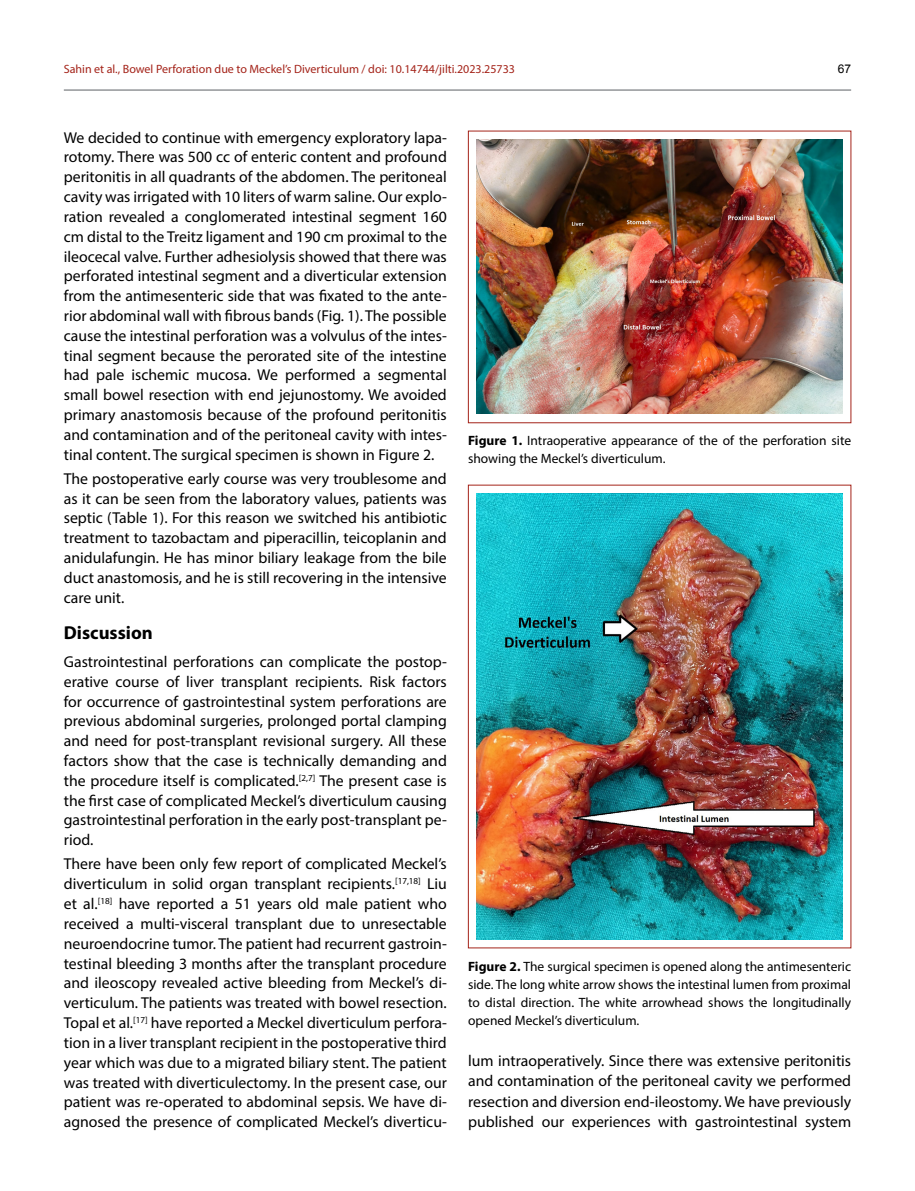
<style>
.page{position:relative;width:915px;height:1191px;background:#fff}
.page>*{position:absolute;margin:0;border:0;box-sizing:border-box;transform-origin:0 0}
.t1{font:700 18.75px "Myriad Pro";color:#000}
.t2{font:15.75px/19.8px "Myriad Pro";color:#000;text-align:justify}
.t3{font:13.5px/18px "Myriad Pro";color:#000}
.t4{font:12px "Myriad Pro";color:#a42319}
.t5{font:12px "Arial";color:#000}
.s1{font-weight:700}
</style>
<div class="page">
<hr style="left:64px;top:89px;width:786px;height:2px;background:#939598">
<img style="left:476px;top:139px;width:366px;height:275px">
<img style="left:476px;top:493px;width:366px;height:446px">
<p class="t4" style="left:64px;top:61px;width:452px">Sahin et al., Bowel Perforation due to Meckel’s Diverticulum / doi: 10.14744/jilti.2023.25733</p>
<p class="t5" style="left:837px;top:60px;width:15px">67</p>
<p class="t2" style="left:64px;top:127px;width:384px">We decided to continue with emergency exploratory lapa&shy;rotomy. There was 500 cc of enteric content and profound peritonitis in all quadrants of the abdomen. The peritoneal cavity was irrigated with 10 liters of warm saline. Our explo&shy;ration revealed a conglomerated intestinal segment 160 cm distal to the Treitz ligament and 190 cm proximal to the ileocecal valve. Further adhesiolysis showed that there was perforated intestinal segment and a diverticular extension from the antimesenteric side that was fixated to the ante&shy;rior abdominal wall with fibrous bands (Fig. 1). The possible cause the intestinal perforation was a volvulus of the intes&shy;tinal segment because the perorated site of the intestine had pale ischemic mucosa. We performed a segmental small bowel resection with end jejunostomy. We avoided primary anastomosis because of the profound peritonitis and contamination and of the peritoneal cavity with intes&shy;tinal content. The surgical specimen is shown in Figure 2.</p>
<p class="t2" style="left:64px;top:468px;width:384px">The postoperative early course was very troublesome and as it can be seen from the laboratory values, patients was septic (Table 1). For this reason we switched his antibiotic treatment to tazobactam and piperacillin, teicoplanin and anidulafungin. He has minor biliary leakage from the bile duct anastomosis, and he is still recovering in the intensive care unit.</p>
<p class="t1" style="left:64px;top:620px;width:91px">Discussion</p>
<p class="t2" style="left:64px;top:651px;width:384px">Gastrointestinal perforations can complicate the postop&shy;erative course of liver transplant recipients. Risk factors for occurrence of gastrointestinal system perforations are previous abdominal surgeries, prolonged portal clamping and need for post-transplant revisional surgery. All these factors show that the case is technically demanding and the procedure itself is complicated.<sup>[2,7]</sup> The present case is the first case of complicated Meckel’s diverticulum causing gastrointestinal perforation in the early post-transplant pe&shy;riod.</p>
<p class="t2" style="left:64px;top:854px;width:384px">There have been only few report of complicated Meckel’s diverticulum in solid organ transplant recipients.<sup>[17,18]</sup> Liu et al.<sup>[18]</sup> have reported a 51 years old male patient who received a multi-visceral transplant due to unresectable neuroendocrine tumor. The patient had recurrent gastroin&shy;testinal bleeding 3 months after the transplant procedure and ileoscopy revealed active bleeding from Meckel’s di&shy;verticulum. The patients was treated with bowel resection.<br>Topal et al.<sup>[17]</sup> have reported a Meckel diverticulum perfora&shy;tion in a liver transplant recipient in the postoperative third year which was due to a migrated biliary stent. The patient was treated with diverticulectomy. In the present case, our patient was re-operated to abdominal sepsis. We have di&shy;agnosed the presence of complicated Meckel’s diverticu-</p>
<p class="t3" style="left:468px;top:431px;width:384px"><span class="s1">Figure 1.</span> Intraoperative appearance of the of the perforation site showing the Meckel’s diverticulum.</p>
<p class="t3" style="left:468px;top:956px;width:384px;text-align:justify"><span class="s1">Figure 2.</span> The surgical specimen is opened along the antimesenteric side. The long white arrow shows the intestinal lumen from proximal to distal direction. The white arrowhead shows the longitudinally opened Meckel’s diverticulum.</p>
<p class="t2" style="left:468px;top:1050px;width:384px;line-height:20.4px">lum intraoperatively. Since there was extensive peritonitis and contamination of the peritoneal cavity we performed resection and diversion end-ileostomy. We have previously published our experiences with gastrointestinal system</p>
</div>
